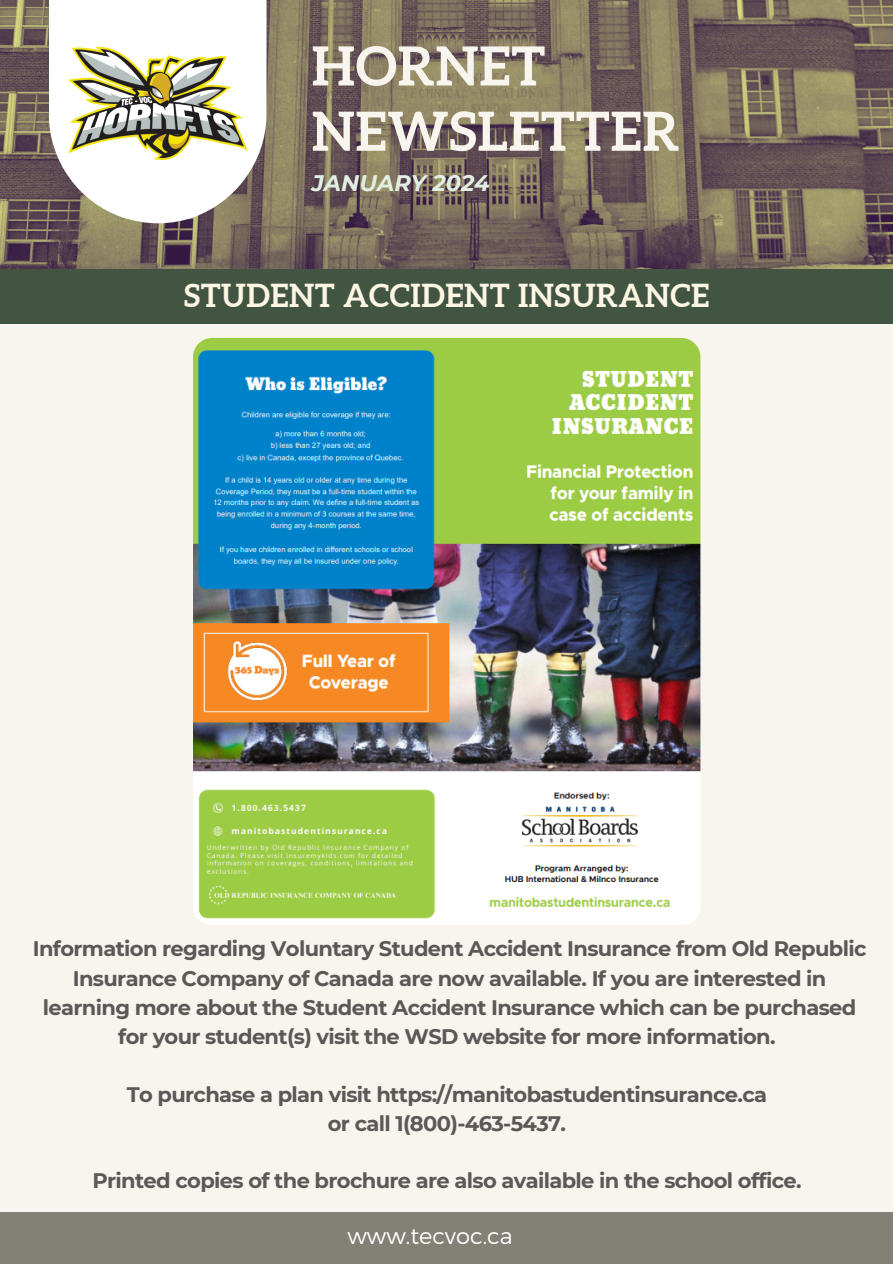
<style>
.page{position:relative;width:893px;height:1264px;background:#fff}
.page>*{position:absolute;margin:0;border:0;box-sizing:border-box;transform-origin:0 0}
.t1{font:700 54px "Aleo";letter-spacing:.015em;color:#f8f5ee}
.t2{font:700 31.65px "Aleo";letter-spacing:.015em;color:#fcf6e3}
.t3{font:300 22.5px "Montserrat";color:#fff}
.t4{font:italic 700 22.5px "Montserrat";color:#e1efe2}
.t5{font:700 21px/29.2px "Montserrat";letter-spacing:-.03em;color:#5d5757;text-align:center}
</style>
<div class="page">
<div style="left:0;top:0;width:892px;height:1263px;background:#f8f5ee"></div>
<img style="left:0;top:0;width:892px;height:268px">
<div style="left:0;top:1211px;width:892px;height:52px;background:#838075"></div>
<svg style="left:49px;top:0;width:217px;height:223px;background:#e6e3e1"></svg>
<img style="left:68px;top:48px;width:179px;height:111px">
<div style="left:0;top:269px;width:892px;height:54px;background:#425442"></div>
<img style="left:193px;top:338px;width:507px;height:586px">
<p class="t1" style="left:312px;top:35px;width:235px">HORNET</p>
<p class="t1" style="left:312px;top:100px;width:369px">NEWSLETTER</p>
<p class="t4" style="left:312px;top:169px;width:179px">JANUARY 2024</p>
<p class="t2" style="left:184px;top:277px;width:526px">STUDENT ACCIDENT INSURANCE</p>
<p class="t5" style="left:33px;top:934px;width:835px">Information regarding Voluntary Student Accident Insurance from Old Republic Insurance Company of Canada are now available. If you are interested in learning more about the Student Accident Insurance which can be purchased for your student(s) visit the WSD website for more information.</p>
<p class="t5" style="left:127px;top:1079px;width:642px">To purchase a plan visit https://manitobastudentinsurance.ca</p>
<p class="t5" style="left:328px;top:1108px;width:240px">or call 1(800)-463-5437.</p>
<p class="t5" style="left:92px;top:1165px;width:710px">Printed copies of the brochure are also available in the school office.</p>
<p class="t3" style="left:347px;top:1221px;width:167px">www.tecvoc.ca</p>
</div>
